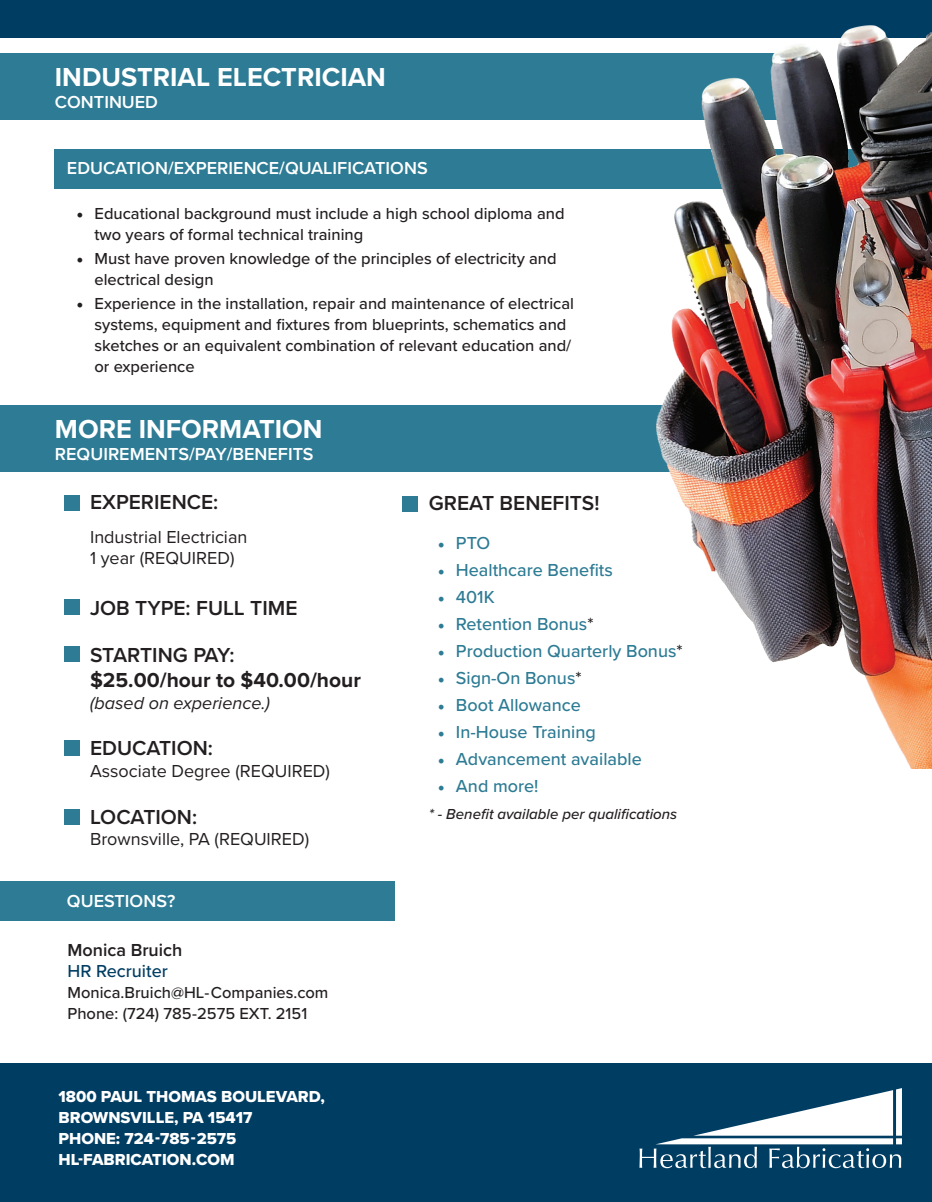
<style>
.page{position:relative;width:932px;height:1202px;background:#fff}
.page>*{position:absolute;margin:0;border:0;box-sizing:border-box;transform-origin:0 0}
.t1{font:700 27px "Proxima Nova";color:#fff}
.t2{font:600 21px "Proxima Nova";color:#231f20}
.t3{font:700 21px "Proxima Nova";color:#231f20}
.t4{font:500 18px "Proxima Nova";color:#2d7b94}
.t5{font:18px/21.6px "Proxima Nova";color:#231f20}
.t6{font:600 18px "Proxima Nova";color:#fff}
.t7{font:italic 18px "Proxima Nova";color:#231f20}
.t8{font:600 18px "Proxima Nova";color:#231f20}
.t9{font:500 18px "Proxima Nova";color:#003d62}
.t10{font:500 16.5px/21px "Proxima Nova";color:#231f20}
.t11{font:16.5px/21px "Proxima Nova Extrabld";color:#fff}
.t12{font:italic 500 15px "Proxima Nova";color:#231f20}
.s1{font-family:"Minion Pro";font-weight:400;font-size:18px}
.s2{font-family:"Minion Pro";font-weight:400}
.s3{color:#231f20}
</style>
<div class="page">
<div style="left:0;top:1062px;width:932px;height:140px;background:#003d62"></div>
<svg style="left:639px;top:1088px;width:262px;height:80px"></svg>
<div style="left:55px;top:149px;width:831px;height:40px;background:#2d7b94"></div>
<div style="left:0;top:881px;width:394px;height:40px;background:#2d7b94"></div>
<div style="left:0;top:0;width:932px;height:38px;background:#003d62"></div>
<div style="left:0;top:54px;width:811px;height:66px;background:#2d7b94"></div>
<div style="left:0;top:405px;width:932px;height:67px;background:#2d7b94"></div>
<img style="left:524px;top:25px;width:408px;height:743px">
<div style="left:64px;top:495px;width:16px;height:15px;background:#2d7b94"></div>
<div style="left:402px;top:496px;width:16px;height:15px;background:#2d7b94"></div>
<div style="left:64px;top:599px;width:16px;height:16px;background:#2d7b94"></div>
<div style="left:64px;top:646px;width:16px;height:15px;background:#2d7b94"></div>
<div style="left:64px;top:740px;width:16px;height:15px;background:#2d7b94"></div>
<div style="left:64px;top:809px;width:16px;height:15px;background:#2d7b94"></div>
<h1 class="t1" style="left:55px;top:57px;width:332px">INDUSTRIAL ELECTRICIAN</h1>
<p class="t6" style="left:55px;top:88px;width:105px">CONTINUED</p>
<p class="t6" style="left:67px;top:155px;width:362px">EDUCATION/EXPERIENCE/QUALIFICATIONS</p>
<p class="t10" style="left:94px;top:202px;width:471px;text-indent:-18px"><span class="s1">•</span> Educational background must include a high school diploma and two years of formal technical training</p>
<p class="t10" style="left:94px;top:247px;width:463px;text-indent:-18px"><span class="s1">•</span> Must have proven knowledge of the principles of electricity and electrical design</p>
<p class="t10" style="left:94px;top:292px;width:481px;text-indent:-18px"><span class="s1">•</span> Experience in the installation, repair and maintenance of electrical systems, equipment and fixtures from blueprints, schematics and sketches or an equivalent combination of relevant education and/ or experience</p>
<h1 class="t1" style="left:55px;top:409px;width:269px">MORE INFORMATION</h1>
<p class="t6" style="left:55px;top:440px;width:260px">REQUIREMENTS/PAY/BENEFITS</p>
<p class="t2" style="left:90px;top:486px;width:130px">EXPERIENCE:</p>
<p class="t5" style="left:90px;top:525px;width:159px">Industrial Electrician<br>1 year (REQUIRED)</p>
<p class="t2" style="left:90px;top:592px;width:209px">JOB TYPE: FULL TIME</p>
<p class="t2" style="left:90px;top:639px;width:146px">STARTING PAY:</p>
<p class="t3" style="left:90px;top:664px;width:272px">$25.00/hour to $40.00/hour</p>
<p class="t7" style="left:90px;top:689px;width:181px">(based on experience.)</p>
<p class="t2" style="left:90px;top:732px;width:124px">EDUCATION:</p>
<p class="t5" style="left:90px;top:759px;width:241px">Associate Degree (REQUIRED)</p>
<p class="t2" style="left:90px;top:801px;width:109px">LOCATION:</p>
<p class="t5" style="left:90px;top:827px;width:221px">Brownsville, PA (REQUIRED)</p>
<p class="t6" style="left:67px;top:887px;width:110px">QUESTIONS?</p>
<p class="t8" style="left:68px;top:936px;width:116px">Monica Bruich</p>
<p class="t9" style="left:68px;top:957px;width:102px">HR Recruiter</p>
<p class="t10" style="left:68px;top:981px;width:262px">Monica.Bruich@HL-Companies.com<br>Phone: (724) 785-2575 EXT. 2151</p>
<p class="t11" style="left:58px;top:1085px;width:268px">1800 PAUL THOMAS BOULEVARD,<br>BROWNSVILLE, PA 15417<br>PHONE: 724-785-2575<br>HL-FABRICATION.COM</p>
<p class="t2" style="left:429px;top:487px;width:172px">GREAT BENEFITS!</p>
<p class="t4" style="left:438px;top:529px;width:54px"><span class="s2">•</span> PTO</p>
<p class="t4" style="left:438px;top:556px;width:176px"><span class="s2">•</span> Healthcare Benefits</p>
<p class="t4" style="left:438px;top:583px;width:58px"><span class="s2">•</span> 401K</p>
<p class="t4" style="left:438px;top:610px;width:157px"><span class="s2">•</span> Retention Bonus<span class="s3">*</span></p>
<p class="t4" style="left:438px;top:637px;width:246px"><span class="s2">•</span> Production Quarterly Bonus<span class="s3">*</span></p>
<p class="t4" style="left:438px;top:664px;width:145px"><span class="s2">•</span> Sign-On Bonus<span class="s3">*</span></p>
<p class="t4" style="left:438px;top:691px;width:144px"><span class="s2">•</span> Boot Allowance</p>
<p class="t4" style="left:438px;top:718px;width:159px"><span class="s2">•</span> In-House Training</p>
<p class="t4" style="left:438px;top:745px;width:205px"><span class="s2">•</span> Advancement available</p>
<p class="t4" style="left:438px;top:772px;width:102px"><span class="s2">•</span> And more!</p>
<p class="t12" style="left:429px;top:802px;width:250px">* - Benefit available per qualifications</p>
</div>
